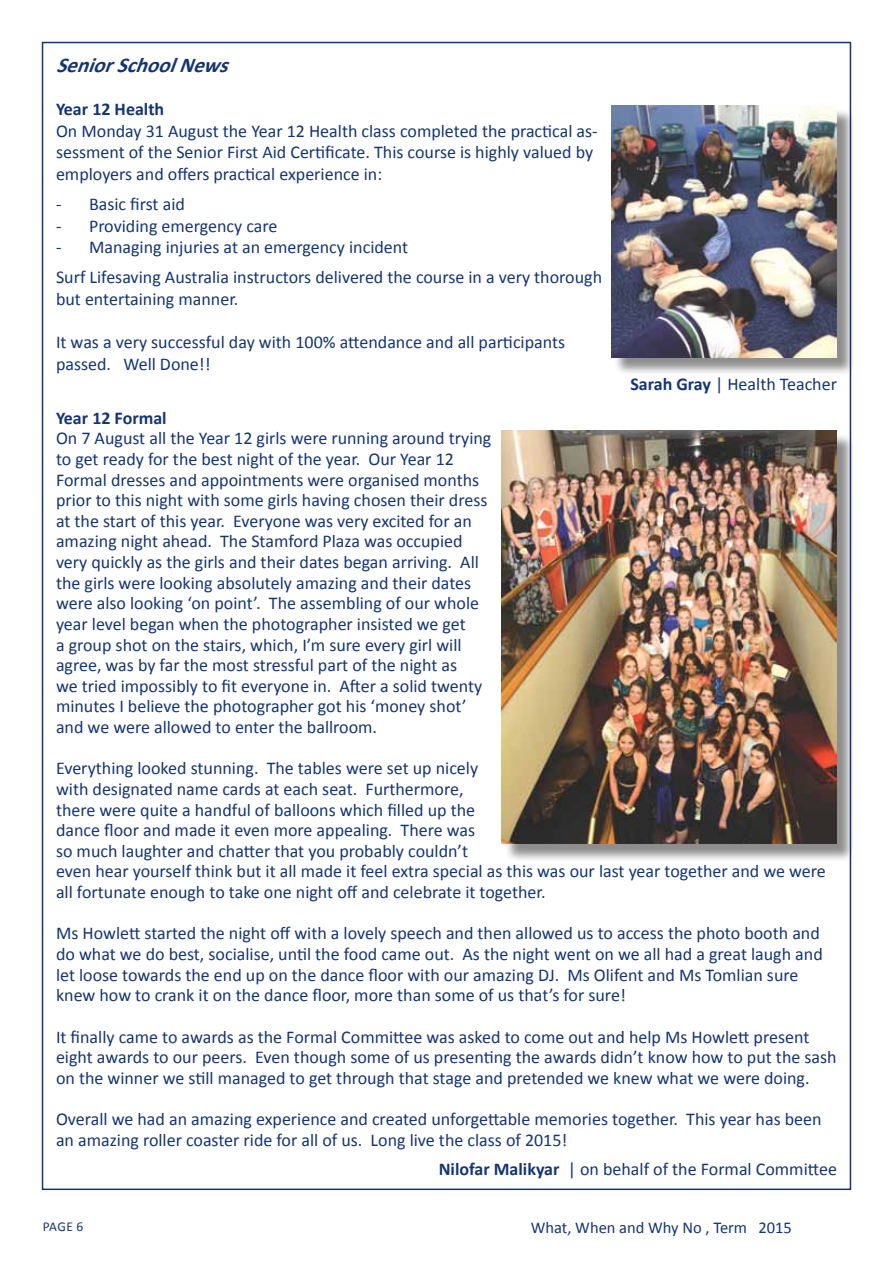
<style>
.page{position:relative;width:893px;height:1263px;background:#fff}
.page>*{position:absolute;margin:0;border:0;box-sizing:border-box;transform-origin:0 0}
.t1{font:italic 700 21px "Calibri";color:#143574}
.t2{font:18px/20.7px "Calibri";color:#143574}
.t3{font:700 18px "Calibri";color:#143574}
.t4{font:16.5px "Calibri";color:#143574}
.t5{font:13.5px "Calibri";color:#143574}
.s1{font-weight:700}
</style>
<div class="page">
<div style="left:613px;top:108px;width:242px;height:268px;background:#000;opacity:.45"></div>
<img style="left:611px;top:105px;width:225px;height:252px">
<div style="left:504px;top:433px;width:352px;height:430px;background:#000;opacity:.45"></div>
<img style="left:502px;top:431px;width:335px;height:413px">
<p class="t1" style="left:56px;top:51px;width:182px">SeniorSchoolNews</p>
<p class="t3" style="left:56px;top:97px;width:110px">Year 12 Health</p>
<p class="t2" style="left:56px;top:120px;width:543px;line-height:21.6px">On Monday 31 August the Year 12 Health class completed the practical as&shy;sessment of the Senior First Aid Certificate. This course is highly valued by employers and offers practical experience in:</p>
<p class="t2" style="left:56px;top:194px;width:130px">- Basic first aid</p>
<p class="t2" style="left:56px;top:215px;width:223px">- Providing emergency care</p>
<p class="t2" style="left:56px;top:232px;width:548px;line-height:30.2px">- Managing injuries at an emergency incident<br>Surf Lifesaving Australia instructors delivered the course in a very thorough</p>
<p class="t2" style="left:56px;top:289px;width:184px">but entertaining manner.</p>
<p class="t2" style="left:56px;top:331px;width:511px;line-height:21.6px">It was a very successful day with 100% attendance and all participants passed. Well Done!!</p>
<p class="t2" style="left:630px;top:374px;width:208px"><span class="s1">Sarah Gray</span> | Health Teacher</p>
<p class="t3" style="left:56px;top:406px;width:112px">Year 12 Formal</p>
<p class="t2" style="left:56px;top:428px;width:437px">On 7 August all the Year 12 girls were running around trying to get ready for the best night of the year. Our Year 12<br>Formal dresses and appointments were organised months prior to this night with some girls having chosen their dress at the start of this year. Everyone was very excited for an amazing night ahead. The Stamford Plaza was occupied very quickly as the girls and their dates began arriving. All the girls were looking absolutely amazing and their dates were also looking ‘on point’. The assembling of our whole year level began when the photographer insisted we get<br>a group shot on the stairs, which, I’m sure every girl will agree, was by far the most stressful part of the night as<br>we tried impossibly to fit everyone in. After a solid twenty minutes I believe the photographer got his ‘money shot’ and we were allowed to enter the ballroom.</p>
<p class="t2" style="left:56px;top:758px;width:771px">Everything looked stunning. The tables were set up nicely<br>with designated name cards at each seat. Furthermore,<br>there were quite a handful of balloons which filled up the<br>dance floor and made it even more appealing. There was<br>so much laughter and chatter that you probably couldn’t<br>even hear yourself think but it all made it feel extra special as this was our last year together and we were all fortunate enough to take one night off and celebrate it together.</p>
<p class="t2" style="left:56px;top:923px;width:768px">Ms Howlett started the night off with a lovely speech and then allowed us to access the photo booth and do what we do best, socialise, until the food came out. As the night went on we all had a great laugh and let loose towards the end up on the dance floor with our amazing DJ. Ms Olifent and Ms Tomlian sure knew how to crank it on the dance floor, more than some of us that’s for sure!</p>
<p class="t2" style="left:56px;top:1026px;width:782px">It finally came to awards as the Formal Committee was asked to come out and help Ms Howlett present eight awards to our peers. Even though some of us presenting the awards didn’t know how to put the sash on the winner we still managed to get through that stage and pretended we knew what we were doing.</p>
<p class="t2" style="left:56px;top:1109px;width:767px">Overall we had an amazing experience and created unforgettable memories together. This year has been an amazing roller coaster ride for all of us. Long live the class of 2015!</p>
<p class="t2" style="left:439px;top:1158px;width:400px"><span class="s1">Nilofar Malikyar</span> | on behalf of the Formal Committee</p>
<p class="t5" style="left:43px;top:1217px;width:42px">page 6</p>
<p class="t4" style="left:531px;top:1217px;width:262px">What, When and Why No , Term 2015</p>
</div>
